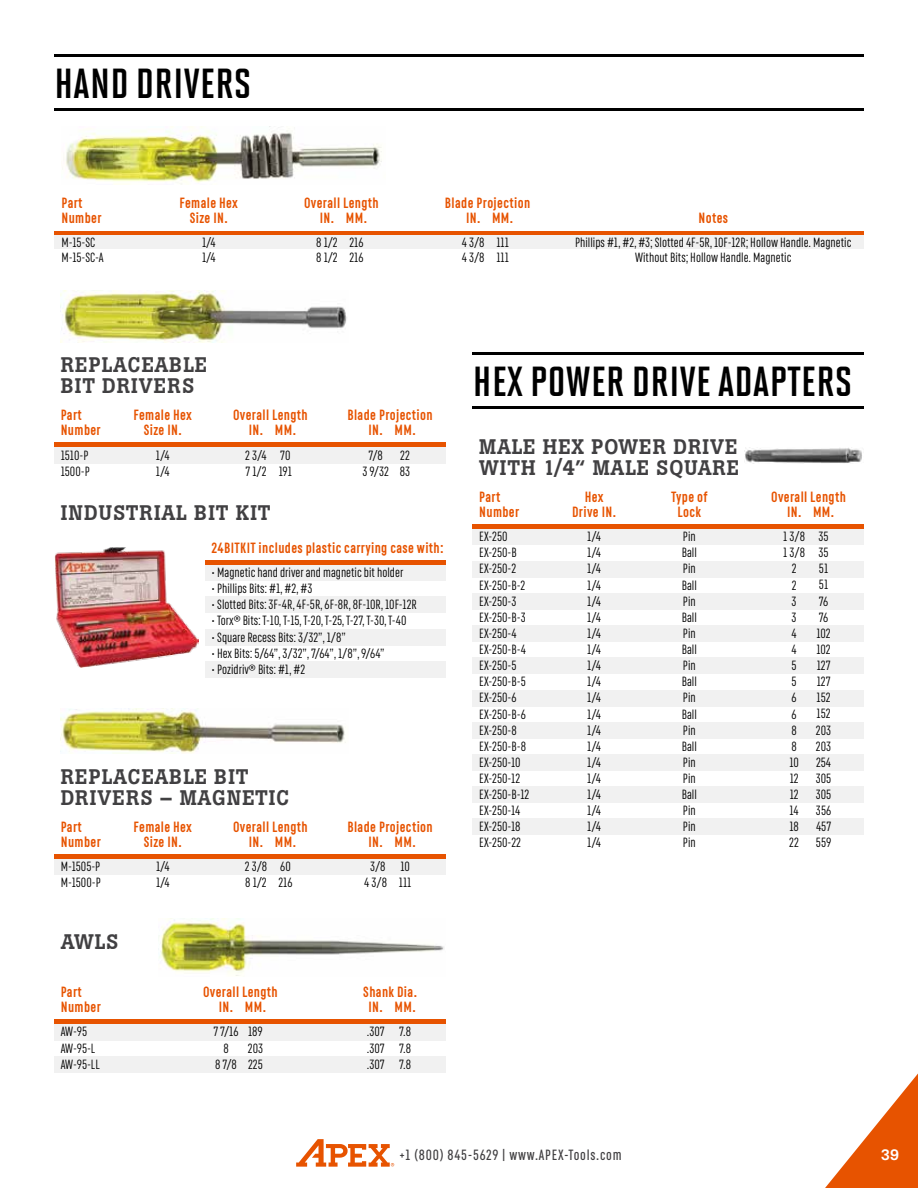
<style>
.page{position:relative;width:918px;height:1188px;background:#fff}
.page>*{position:absolute;margin:0;border:0;box-sizing:border-box;transform-origin:0 0}
.t1{font:700 42px "Solano Gothic MVB";color:#000}
.t2{font:500 21px/21px "Boton";letter-spacing:.045em;color:#414042}
.t3{font:700 15px/15px "RF Rufo";letter-spacing:.025em;color:#e75300;text-align:center}
.t4{font:600 15px "RF Rufo";letter-spacing:.05em;color:#414042}
.t5{font:500 15px "Boton";color:#fff}
.t6{font:13.5px/16px "RF Rufo";color:#000}
</style>
<div class="page">
<svg style="left:825px;top:1074px;width:93px;height:114px"></svg>
<svg style="left:296px;top:1139px;width:98px;height:28px"></svg>
<img style="left:61px;top:291px;width:286px;height:51px">
<img style="left:61px;top:708px;width:285px;height:45px">
<hr style="left:54px;top:109px;width:810px;height:2px;background:#000">
<hr style="left:472px;top:407px;width:392px;height:2px;background:#000">
<hr style="left:54px;top:54px;width:810px;height:2px;background:#000">
<hr style="left:472px;top:352px;width:392px;height:2px;background:#000">
<hr style="left:54px;top:231px;width:810px;height:4px;background:#e75300">
<div style="left:54px;top:235px;width:810px;height:15px;background:#f1f1f1"></div>
<div style="left:54px;top:447px;width:392px;height:16px;background:#f1f1f1"></div>
<hr style="left:54px;top:443px;width:392px;height:4px;background:#e75300">
<div style="left:205px;top:565px;width:241px;height:16px;background:#f1f1f1"></div>
<div style="left:205px;top:629px;width:241px;height:16px;background:#f1f1f1"></div>
<div style="left:205px;top:597px;width:241px;height:16px;background:#f1f1f1"></div>
<div style="left:205px;top:661px;width:241px;height:16px;background:#f1f1f1"></div>
<div style="left:205px;top:560px;width:241px;height:5px;background:#e75300"></div>
<div style="left:54px;top:859px;width:392px;height:16px;background:#f1f1f1"></div>
<div style="left:54px;top:854px;width:392px;height:5px;background:#e75300"></div>
<div style="left:54px;top:1024px;width:392px;height:16px;background:#f1f1f1"></div>
<div style="left:54px;top:1056px;width:392px;height:16px;background:#f1f1f1"></div>
<div style="left:54px;top:1019px;width:392px;height:5px;background:#e75300"></div>
<img style="left:54px;top:547px;width:145px;height:121px">
<div style="left:472px;top:529px;width:392px;height:16px;background:#f1f1f1"></div>
<div style="left:472px;top:625px;width:392px;height:17px;background:#f1f1f1"></div>
<div style="left:472px;top:819px;width:392px;height:16px;background:#f1f1f1"></div>
<div style="left:472px;top:722px;width:392px;height:16px;background:#f1f1f1"></div>
<div style="left:472px;top:561px;width:392px;height:16px;background:#f1f1f1"></div>
<div style="left:472px;top:754px;width:392px;height:17px;background:#f1f1f1"></div>
<div style="left:472px;top:658px;width:392px;height:16px;background:#f1f1f1"></div>
<div style="left:472px;top:593px;width:392px;height:16px;background:#f1f1f1"></div>
<div style="left:472px;top:787px;width:392px;height:16px;background:#f1f1f1"></div>
<div style="left:472px;top:690px;width:392px;height:16px;background:#f1f1f1"></div>
<div style="left:472px;top:524px;width:392px;height:5px;background:#e75300"></div>
<img style="left:744px;top:447px;width:118px;height:16px">
<img style="left:65px;top:126px;width:317px;height:58px">
<img style="left:159px;top:918px;width:285px;height:58px">
<h1 class="t1" style="left:54px;top:61px;width:19px">HAND</h1>
<h1 class="t1" style="left:136px;top:61px;width:17px">DRIVERS</h1>
<p class="t3" style="left:180px;top:196px;width:60px">Female Hex<br>Size IN.</p>
<p class="t3" style="left:62px;top:196px;width:42px;text-align:left">Part<br>Number</p>
<p class="t6" style="left:62px;top:236px;width:44px;line-height:14.2px">M-15-SC<br>M-15-SC-A</p>
<p class="t6" style="left:202px;top:236px;width:15px;line-height:14.2px">1/4<br>1/4</p>
<p class="t3" style="left:304px;top:196px;width:76px">Overall Length<br>IN. MM.</p>
<p class="t6" style="left:316px;top:236px;width:23px;line-height:14.2px">8 1/2<br>8 1/2</p>
<p class="t6" style="left:349px;top:236px;width:16px;line-height:14.2px">216<br>216</p>
<p class="t3" style="left:445px;top:196px;width:87px">Blade Projection<br>IN. MM.</p>
<p class="t6" style="left:462px;top:236px;width:24px;line-height:14.2px">4 3/8<br>4 3/8</p>
<p class="t6" style="left:496px;top:236px;width:14px;line-height:14.2px">111<br>111</p>
<p class="t3" style="left:699px;top:211px;width:31px">Notes</p>
<p class="t6" style="left:575px;top:236px;width:278px;line-height:14.2px;text-align:center">Phillips #1, #2, #3; Slotted 4F-5R, 10F-12R; Hollow Handle. Magnetic<br>Without Bits; Hollow Handle. Magnetic</p>
<h2 class="t2" style="left:61px;top:355px;width:15px">REP</h2>
<h2 class="t2" style="left:102px;top:355px;width:55px">LACEAB</h2>
<h2 class="t2" style="left:61px;top:355px;width:147px;text-indent:123px">LE<br>BIT DRIVERS</h2>
<h1 class="t1" style="left:473px;top:359px;width:95px">HEX POWER</h1>
<h1 class="t1" style="left:632px;top:359px;width:34px">DRIVE</h1>
<h1 class="t1" style="left:718px;top:359px;width:18px">ADAPTERS</h1>
<p class="t3" style="left:134px;top:408px;width:60px">Female Hex<br>Size IN.</p>
<p class="t6" style="left:156px;top:447px;width:15px">1/4<br>1/4</p>
<h2 class="t2" style="left:61px;top:502px;width:14px">INDUST</h2>
<h2 class="t2" style="left:140px;top:502px;width:127px">RIAL BIT KIT</h2>
<p class="t3" style="left:233px;top:408px;width:76px">Overall Length<br>IN. MM.</p>
<p class="t3" style="left:61px;top:408px;width:42px;text-align:left">Part<br>Number</p>
<p class="t6" style="left:245px;top:447px;width:23px">2 3/4<br>7 1/2</p>
<p class="t6" style="left:279px;top:447px;width:15px">70<br>191</p>
<p class="t6" style="left:61px;top:447px;width:31px">1510-P<br>1500-P</p>
<p class="t3" style="left:347px;top:408px;width:87px">Blade Projection<br>IN. MM.</p>
<p class="t6" style="left:362px;top:447px;width:28px;text-align:center">7/8<br>3 9/32</p>
<p class="t6" style="left:400px;top:447px;width:12px">22<br>83</p>
<h2 class="t2" style="left:479px;top:436px;width:260px">MALE HEX POWER DRIVE<br>WITH 1/4” MALE SQUARE</h2>
<p class="t3" style="left:479px;top:489px;width:42px;text-align:left">Part<br>Number</p>
<p class="t3" style="left:572px;top:489px;width:45px">Hex<br>Drive IN.</p>
<p class="t3" style="left:671px;top:489px;width:38px">Type of<br>Lock</p>
<p class="t3" style="left:771px;top:489px;width:76px">Overall Length<br>IN. MM.</p>
<p class="t3" style="left:212px;top:540px;width:233px">24BITKIT includes plastic carrying case with:</p>
<p class="t6" style="left:212px;top:564px;width:193px">• Magnetic hand driver and magnetic bit holder</p>
<p class="t6" style="left:212px;top:581px;width:102px">• Phillips Bits: #1, #2, #3</p>
<p class="t6" style="left:212px;top:597px;width:207px">• Slotted Bits: 3F-4R, 4F-5R, 6F-8R, 8F-10R, 10F-12R</p>
<p class="t6" style="left:212px;top:613px;width:196px">• Torx® Bits: T-10, T-15, T-20, T-25, T-27, T-30, T-40</p>
<p class="t6" style="left:212px;top:629px;width:136px">• Square Recess Bits: 3/32”, 1/8”</p>
<p class="t6" style="left:212px;top:645px;width:174px">• Hex Bits: 5/64”, 3/32”, 7/64”, 1/8”, 9/64”</p>
<p class="t6" style="left:212px;top:661px;width:95px">• Pozidriv® Bits: #1, #2</p>
<h2 class="t2" style="left:61px;top:766px;width:15px">REP</h2>
<h2 class="t2" style="left:102px;top:766px;width:55px">LACEAB</h2>
<h2 class="t2" style="left:61px;top:766px;width:184px;text-indent:123px">LE BIT<br>DRIVE RS – MAGNET</h2>
<h2 class="t2" style="left:269px;top:787px;width:22px">IC</h2>
<p class="t3" style="left:61px;top:819px;width:42px;text-align:left">Part<br>Number</p>
<p class="t6" style="left:61px;top:858px;width:41px">M-1505-P<br>M-1500-P</p>
<p class="t3" style="left:134px;top:819px;width:60px">Female Hex<br>Size IN.</p>
<p class="t6" style="left:156px;top:858px;width:15px">1/4<br>1/4</p>
<p class="t3" style="left:233px;top:819px;width:76px">Overall Length<br>IN. MM.</p>
<p class="t6" style="left:245px;top:858px;width:24px">2 3/8<br>8 1/2</p>
<p class="t6" style="left:278px;top:858px;width:16px">60<br>216</p>
<h2 class="t2" style="left:61px;top:931px;width:57px">AWLS</h2>
<p class="t3" style="left:61px;top:984px;width:42px;text-align:left">Part<br>Number</p>
<p class="t6" style="left:61px;top:1024px;width:40px">AW-95<br>AW-95-L<br>AW-95-LL</p>
<p class="t3" style="left:203px;top:984px;width:76px">Overall Length<br>IN. MM.</p>
<p class="t6" style="left:213px;top:1024px;width:27px;text-align:center">7 7/16<br>8<br>8 7/8</p>
<p class="t6" style="left:248px;top:1024px;width:17px;text-align:justify">189<br>203<br>225</p>
<p class="t3" style="left:348px;top:819px;width:87px">Blade Projection<br>IN. MM.</p>
<p class="t6" style="left:364px;top:858px;width:24px;text-align:center">3/8<br>4 3/8</p>
<p class="t6" style="left:399px;top:858px;width:14px">10<br>111</p>
<p class="t3" style="left:363px;top:984px;width:55px">Shank Dia.<br>IN. MM.</p>
<p class="t6" style="left:367px;top:1024px;width:19px;text-align:justify">.307 .307 .307</p>
<p class="t6" style="left:399px;top:1024px;width:13px;text-align:justify">7.8<br>7.8<br>7.8</p>
<p class="t6" style="left:479px;top:529px;width:52px">EX-250<br>EX-250-B<br>EX-250-2<br>EX-250-B-2<br>EX-250-3<br>EX-250-B-3<br>EX-250-4<br>EX-250-B-4<br>EX-250-5<br>EX-250-B-5<br>EX-250-6<br>EX-250-B-6<br>EX-250-8<br>EX-250-B-8<br>EX-250-10<br>EX-250-12<br>EX-250-B-12<br>EX-250-14<br>EX-250-18<br>EX-250-22</p>
<p class="t6" style="left:587px;top:529px;width:15px;text-align:justify">1/4<br>1/4<br>1/4<br>1/4<br>1/4<br>1/4<br>1/4<br>1/4<br>1/4<br>1/4<br>1/4<br>1/4<br>1/4<br>1/4<br>1/4<br>1/4<br>1/4<br>1/4<br>1/4<br>1/4</p>
<p class="t6" style="left:682px;top:529px;width:17px;text-align:justify">Pin Ball Pin Ball Pin Ball Pin Ball Pin Ball Pin Ball Pin Ball Pin Pin Ball Pin Pin Pin</p>
<p class="t6" style="left:783px;top:529px;width:23px;text-align:center">1 3/8<br>1 3/8<br>2<br>2<br>3<br>3<br>4<br>4<br>5<br>5<br>6<br>6<br>8<br>8<br>10<br>12<br>12<br>14<br>18<br>22</p>
<p class="t6" style="left:816px;top:528px;width:17px">35<br>35<br>51<br>51<br>76<br>76<br>102<br>102<br>127<br>127<br>152<br>152<br>203<br>203<br>254<br>305<br>305<br>356<br>457<br>559</p>
<p class="t4" style="left:399px;top:1146px;width:224px">+1 (800) 845-5629 | www.APEX-Tools.com</p>
<p class="t5" style="left:881px;top:1146px;width:20px">39</p>
</div>
